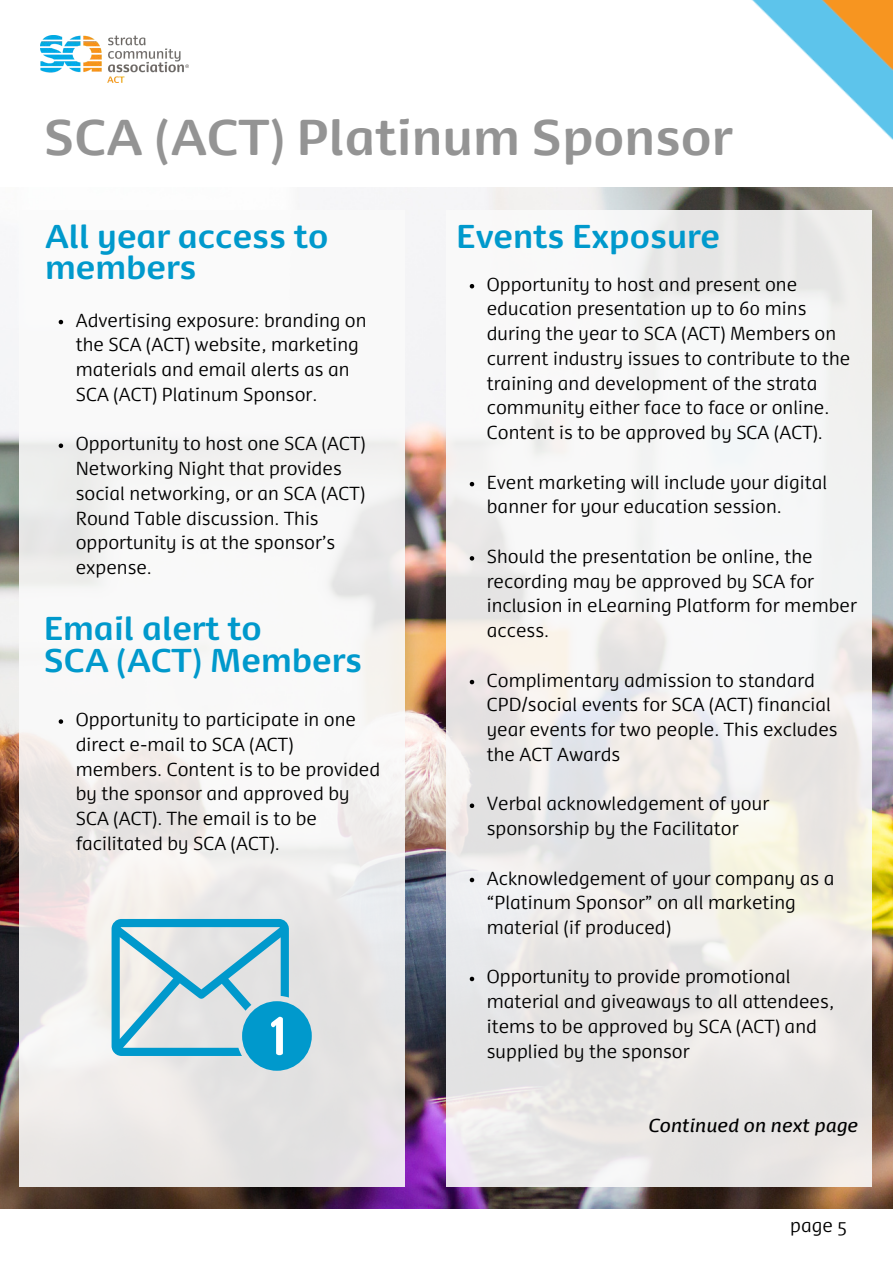
<style>
.page{position:relative;width:893px;height:1264px;background:#fff}
.page>*{position:absolute;margin:0;border:0;box-sizing:border-box;transform-origin:0 0}
.t1{font:700 48px "Dancer Pro";color:#949494}
.t2{font:700 31.5px/31.5px "Dancer Pro";color:#09c}
.t3{font:300 18px/24.8px "Dancer Pro";color:#000}
.t4{font:italic 18px "Dancer Pro";color:#000}
</style>
<div class="page">
<img style="left:752px;top:0;width:140px;height:140px">
<img style="left:0;top:187px;width:892px;height:1021px">
<img style="left:40px;top:35px;width:148px;height:48px">
<div style="left:19px;top:210px;width:385px;height:977px;background:linear-gradient(to bottom,#fcfcfc,#e7e5e4)"></div>
<div style="left:446px;top:210px;width:426px;height:977px;background:linear-gradient(to right,#efeeee,#f0efec)"></div>
<svg style="left:469px;top:284px;width:5px;height:4px"></svg>
<svg style="left:469px;top:482px;width:5px;height:4px"></svg>
<svg style="left:469px;top:556px;width:5px;height:4px"></svg>
<svg style="left:469px;top:679px;width:5px;height:5px"></svg>
<svg style="left:469px;top:803px;width:5px;height:5px"></svg>
<svg style="left:469px;top:877px;width:5px;height:5px"></svg>
<svg style="left:469px;top:976px;width:5px;height:5px"></svg>
<svg style="left:59px;top:320px;width:4px;height:4px"></svg>
<svg style="left:59px;top:443px;width:4px;height:5px"></svg>
<div style="left:242px;top:1001px;width:70px;height:69px;background:#09c;border-radius:50%"></div>
<svg style="left:112px;top:919px;width:177px;height:136px;background:#96cadb"></svg>
<svg style="left:59px;top:719px;width:4px;height:4px"></svg>
<p class="t1" style="left:44px;top:119px;width:689px">SCA (ACT) Platinum Sponsor</p>
<p class="t2" style="left:45px;top:224px;width:285px">All year access to members</p>
<p class="t3" style="left:76px;top:309px;width:292px">Advertising exposure: branding on the SCA (ACT) website, marketing materials and email alerts as an<br>SCA (ACT) Platinum Sponsor.</p>
<p class="t3" style="left:76px;top:433px;width:291px">Opportunity to host one SCA (ACT)<br>Networking Night that provides social networking, or an SCA (ACT)<br>Round Table discussion. This opportunity is at the sponsor’s expense.</p>
<p class="t2" style="left:44px;top:616px;width:219px">Email alert to</p>
<p class="t2" style="left:44px;top:648px;width:320px">SCA (ACT) Members</p>
<p class="t3" style="left:76px;top:708px;width:306px">Opportunity to participate in one direct e-mail to SCA (ACT) members. Content is to be provided by the sponsor and approved by<br>SCA (ACT). The email is to be facilitated by SCA (ACT).</p>
<p class="t2" style="left:456px;top:224px;width:265px">Events Exposure</p>
<p class="t3" style="left:487px;top:273px;width:365px">Opportunity to host and present one education presentation up to 60 mins during the year to SCA (ACT) Members on current industry issues to contribute to the training and development of the strata community either face to face or online.<br>Content is to be approved by SCA (ACT).</p>
<p class="t3" style="left:487px;top:471px;width:342px">Event marketing will include your digital banner for your education session.</p>
<p class="t3" style="left:487px;top:545px;width:371px">Should the presentation be online, the recording may be approved by SCA for inclusion in eLearning Platform for member access.</p>
<p class="t3" style="left:487px;top:669px;width:352px">Complimentary admission to standard CPD/social events for SCA (ACT) financial year events for two people. This excludes the ACT Awards</p>
<p class="t3" style="left:487px;top:793px;width:284px">Verbal acknowledgement of your sponsorship by the Facilitator</p>
<p class="t3" style="left:487px;top:867px;width:349px">Acknowledgement of your company as a “Platinum Sponsor” on all marketing material (if produced)</p>
<p class="t3" style="left:487px;top:966px;width:349px">Opportunity to provide promotional material and giveaways to all attendees, items to be approved by SCA (ACT) and supplied by the sponsor</p>
<p class="t4" style="left:647px;top:1118px;width:211px">Continued on next page</p>
<p class="t3" style="left:790px;top:1214px;width:58px">page 5</p>
</div>
